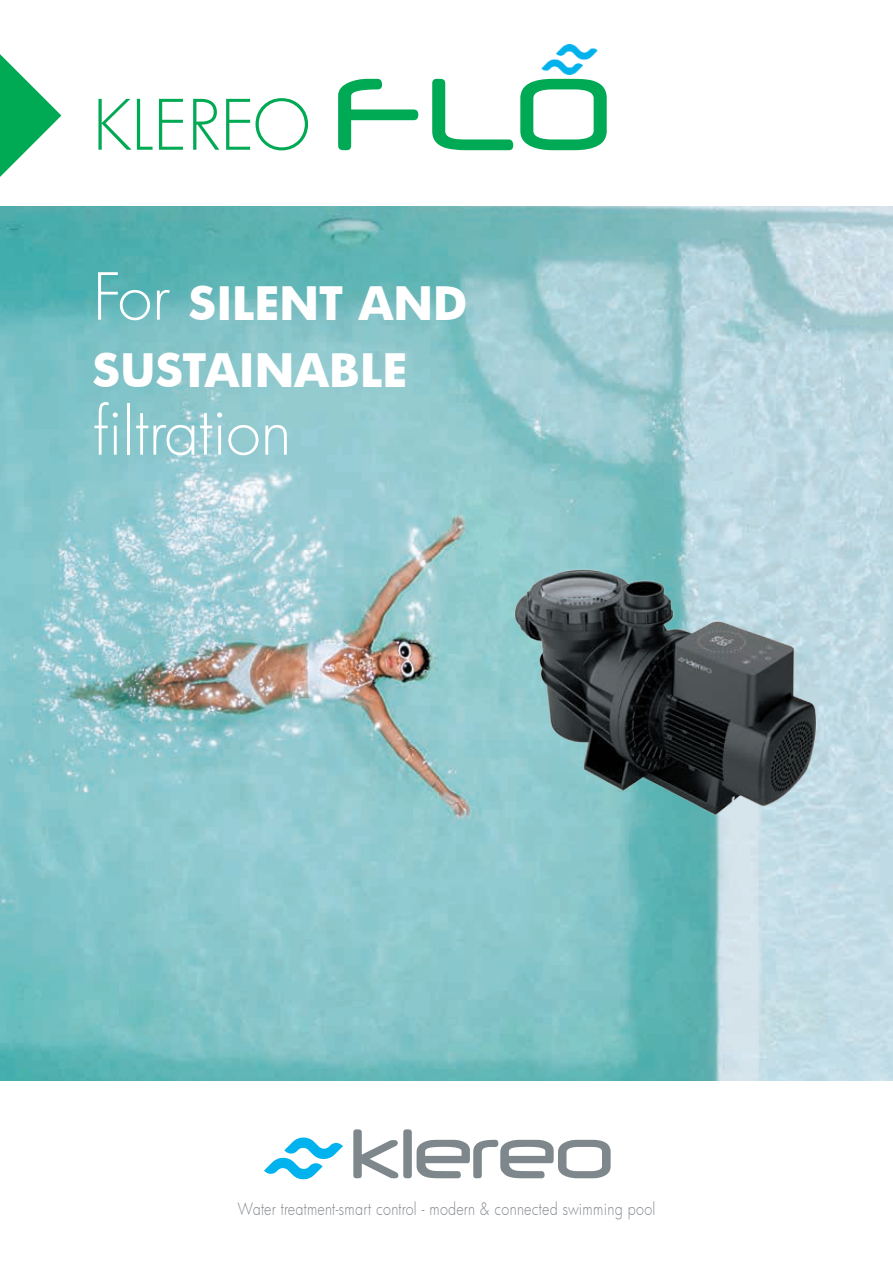
<style>
.page{position:relative;width:893px;height:1263px;background:#fff}
.page>*{position:absolute;margin:0;border:0;box-sizing:border-box;transform-origin:0 0}
.t1{font:300 67.5px "Futura";color:#00a953}
.t2{font:300 63px "Futura";color:#fff}
.t3{font:700 45px/67.5px "Futura";color:#fff}
.t4{font:300 16.5px "Futura";letter-spacing:.02em;color:#83878f;scale:.87 1}
.s1{font-family:"Neuropol";font-weight:400;font-size:120px}
.s2{font-weight:300;font-size:63px}
</style>
<div class="page">
<img style="left:0;top:206px;width:893px;height:875px">
<svg style="left:0;top:54px;width:61px;height:123px"></svg>
<svg style="left:264px;top:1137px;width:79px;height:42px"></svg>
<svg style="left:353px;top:1129px;width:258px;height:49px"></svg>
<img style="left:541px;top:44px;width:57px;height:30px">
<img style="left:506px;top:545px;width:333px;height:299px">
<h1 class="t1" style="left:93px;top:80px;width:520px">KLEREO <span class="s1">FLO</span></h1>
<h3 class="t3" style="left:93px;top:268px;width:376px"><span class="s2">For</span> SILENT AND<br>SUSTAINABLE</h3>
<h2 class="t2" style="left:93px;top:389px;width:200px">filtration</h2>
<p class="t4" style="left:238px;top:1198px;width:482px">Water treatment-smart control - modern &amp; connected swimming pool</p>
</div>
